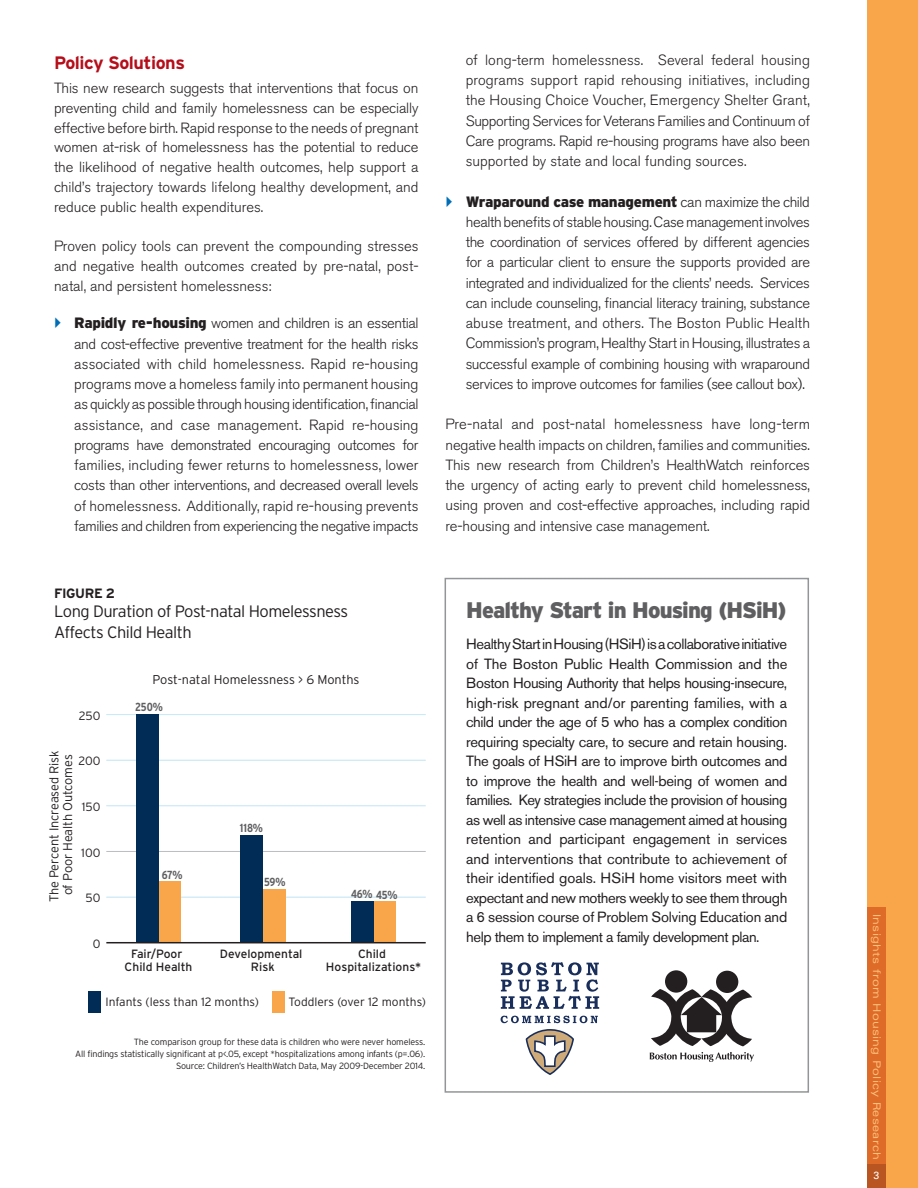
<style>
.page{position:relative;width:918px;height:1188px;background:#fff}
.page>*{position:absolute;margin:0;border:0;box-sizing:border-box;transform-origin:0 0}
.Box_head{font:900 22.5px "Interstate";letter-spacing:-.04em;color:#5f5f62}
.Subhead_A{font:700 18px "Interstate";letter-spacing:-.025em;color:#b50e1a}
.caption_reverse{font:300 16.5px/20.2px "Interstate";letter-spacing:-.03em;color:#231f20}
.t1{font:900 15px "Interstate";letter-spacing:-.02em;color:#231f20}
.text{font:300 14.7px/20.2px "Akzidenz Grotesk BE";letter-spacing:-.01em;color:#231f20;text-align:justify}
.Boxed_Text{font:14.7px/19.5px "Akzidenz Grotesk BE";letter-spacing:-.03em;color:#231f20;text-align:justify}
.caption_reverse-2{font:700 13.5px "Interstate";letter-spacing:-.03em;color:#231f20}
.t2{font:300 12.75px "Interstate";letter-spacing:-.01em;color:#231f20}
.t3{font:300 12px "Interstate";color:#231f20}
.t4{font:12px/12.8px "Interstate";color:#231f20;text-align:center}
.t5{font:700 condensed 11.7px "Interstate";letter-spacing:-.015em;color:#5f5f62}
.t6{font:expanded 10.5px "Univers";letter-spacing:.03em;color:#fcc07c}
.t7{font:10.5px "Univers";color:#fff}
.t8{font:300 9px/12px "Interstate";letter-spacing:-.02em;color:#231f20;text-align:right}
.s1{font-family:"Interstate";font-weight:900;font-size:15px}
.s2{font-family:"Akzidenz Grotesk BE";font-weight:300;font-size:14.7px}
</style>
<div class="page">
<hr style="left:106px;top:897px;width:320px;height:1px;background:#c6eafa">
<hr style="left:106px;top:851px;width:320px;height:1px;background:#bcbdc0">
<hr style="left:106px;top:806px;width:320px;height:1px;background:#c6eafa">
<hr style="left:106px;top:760px;width:320px;height:1px;background:#c6eafa">
<hr style="left:106px;top:714px;width:320px;height:1px;background:#c6eafa">
<div style="left:273px;top:992px;width:12px;height:21px;background:#f9a64a"></div>
<div style="left:159px;top:882px;width:22px;height:61px;background:#f9a64a"></div>
<div style="left:263px;top:889px;width:23px;height:54px;background:#f9a64a"></div>
<div style="left:374px;top:902px;width:22px;height:41px;background:#f9a64a"></div>
<div style="left:88px;top:992px;width:13px;height:21px;background:#002c55"></div>
<div style="left:136px;top:715px;width:23px;height:228px;background:#002c55"></div>
<div style="left:240px;top:835px;width:23px;height:108px;background:#002c55"></div>
<div style="left:351px;top:901px;width:23px;height:42px;background:#002c55"></div>
<hr style="left:106px;top:942px;width:320px;height:1px;background:#231f20">
<div style="left:445px;top:578px;width:364px;height:515px;border:2px solid #939598"></div>
<div style="left:665px;top:970px;width:22px;height:23px;background:#231f20;border-radius:50%"></div>
<div style="left:716px;top:971px;width:22px;height:22px;background:#231f20;border-radius:50%"></div>
<svg style="left:651px;top:989px;width:101px;height:57px"></svg>
<svg style="left:650px;top:1052px;width:104px;height:10px"></svg>
<svg style="left:501px;top:962px;width:98px;height:47px"></svg>
<svg style="left:501px;top:1016px;width:97px;height:7px"></svg>
<svg style="left:525px;top:1029px;width:49px;height:45px"></svg>
<div style="left:867px;top:0;width:51px;height:1188px;background:#f9a64a"></div>
<div style="left:867px;top:907px;width:19px;height:257px;background:#de6b27"></div>
<div style="left:867px;top:1164px;width:19px;height:24px;background:#b95521"></div>
<p class="Subhead_A" style="left:54px;top:52px;width:133px">Policy Solutions</p>
<p class="text" style="left:54px;top:78px;width:366px;line-height:19.8px">This new research suggests that interventions that focus on preventing child and family homelessness can be especially effective before birth. Rapid response to the needs of pregnant women at-risk of homelessness has the potential to reduce the likelihood of negative health outcomes, help support a child’s trajectory towards lifelong healthy development, and reduce public health expenditures.</p>
<p class="text" style="left:54px;top:236px;width:366px;line-height:19.8px">Proven policy tools can prevent the compounding stresses and negative health outcomes created by pre-natal, post&shy;natal, and persistent homelessness:</p>
<p class="text" style="left:74px;top:314px;width:346px"><span class="s1">Rapidly re-housing</span> women and children is an essential and cost-effective preventive treatment for the health risks associated with child homelessness. Rapid re-housing programs move a homeless family into permanent housing as quickly as possible through housing identification, financial assistance, and case management. Rapid re-housing programs have demonstrated encouraging outcomes for families, including fewer returns to homelessness, lower costs than other interventions, and decreased overall levels of homelessness. Additionally, rapid re-housing prevents families and children from experiencing the negative impacts</p>
<p class="text" style="left:466px;top:50px;width:346px">of long-term homelessness. Several federal housing programs support rapid rehousing initiatives, including the Housing Choice Voucher, Emergency Shelter Grant, Supporting Services for Veterans Families and Continuum of Care programs. Rapid re-housing programs have also been supported by state and local funding sources.</p>
<p class="t1" style="left:466px;top:193px;width:346px">Wraparound case management <span class="s2">can maximize the child</span></p>
<p class="text" style="left:466px;top:212px;width:346px">health benefits of stable housing. Case management involves the coordination of services offered by different agencies for a particular client to ensure the supports provided are integrated and individualized for the clients’ needs. Services can include counseling, financial literacy training, substance abuse treatment, and others. The Boston Public Health Commission’s program, Healthy Start in Housing, illustrates a successful example of combining housing with wraparound services to improve outcomes for families (see callout box).</p>
<p class="text" style="left:446px;top:415px;width:366px">Pre-natal and post-natal homelessness have long-term negative health impacts on children, families and communities.<br>This new research from Children’s HealthWatch reinforces the urgency of acting early to prevent child homelessness, using proven and cost-effective approaches, including rapid re-housing and intensive case management.</p>
<p class="caption_reverse-2" style="left:54px;top:585px;width:63px">FIGURE 2</p>
<p class="caption_reverse" style="left:54px;top:601px;width:296px">Long Duration of Post-natal Homelessness<br>Affects Child Health</p>
<p class="Box_head" style="left:466px;top:597px;width:322px">Healthy Start in Housing (HSiH)</p>
<p class="Boxed_Text" style="left:466px;top:634px;width:323px">Healthy Start in Housing (HSiH) is a collaborative initiative of The Boston Public Health Commission and the Boston Housing Authority that helps housing-insecure, high-risk pregnant and/or parenting families, with a child under the age of 5 who has a complex condition requiring specialty care, to secure and retain housing.<br>The goals of HSiH are to improve birth outcomes and to improve the health and well-being of women and families. Key strategies include the provision of housing as well as intensive case management aimed at housing retention and participant engagement in services and interventions that contribute to achievement of their identified goals. HSiH home visitors meet with expectant and new mothers weekly to see them through a 6 session course of Problem Solving Education and help them to implement a family development plan.</p>
<p class="t2" style="left:153px;top:672px;width:209px">Post-natal Homelessness &gt; 6 Months</p>
<p class="t5" style="left:135px;top:701px;width:29px">250%</p>
<p class="t3" style="left:79px;top:709px;width:23px">250</p>
<p class="t2" style="left:47px;top:902px;width:153px;rotate:-90deg">The Percent Increased Risk</p>
<p class="t2" style="left:60px;top:895px;width:143px;rotate:-90deg">of Poor Health Outcomes</p>
<p class="t3" style="left:78px;top:754px;width:24px">200</p>
<p class="t3" style="left:82px;top:800px;width:20px">150</p>
<p class="t5" style="left:240px;top:822px;width:25px">118%</p>
<p class="t3" style="left:81px;top:846px;width:21px">100</p>
<p class="t5" style="left:162px;top:868px;width:22px">67%</p>
<p class="t5" style="left:264px;top:875px;width:23px">59%</p>
<p class="t5" style="left:351px;top:888px;width:48px">46% 45%</p>
<p class="t3" style="left:86px;top:891px;width:16px">50</p>
<p class="t3" style="left:93px;top:937px;width:9px">0</p>
<p class="t4" style="left:125px;top:947px;width:69px">Fair/Poor<br>Child Health</p>
<p class="t4" style="left:220px;top:947px;width:84px">Developmental<br>Risk</p>
<p class="t4" style="left:326px;top:947px;width:97px">Child<br>Hospitalizations*</p>
<p class="t3" style="left:106px;top:995px;width:155px">Infants (less than 12 months)</p>
<p class="t3" style="left:288px;top:995px;width:139px">Toddlers (over 12 months)</p>
<p class="t8" style="left:75px;top:1036px;width:352px">The comparison group for these data is children who were never homeless.<br>All findings statistically significant at p&lt;.05, except *hospitalizations among infants (p=.06).<br>Source: Children’s HealthWatch Data, May 2009-December 2014.</p>
<p class="t6" style="left:883px;top:914px;width:247px;rotate:90deg">Insights from Housing Policy Research</p>
<p class="t7" style="left:874px;top:1170px;width:7px">3</p>
</div>
